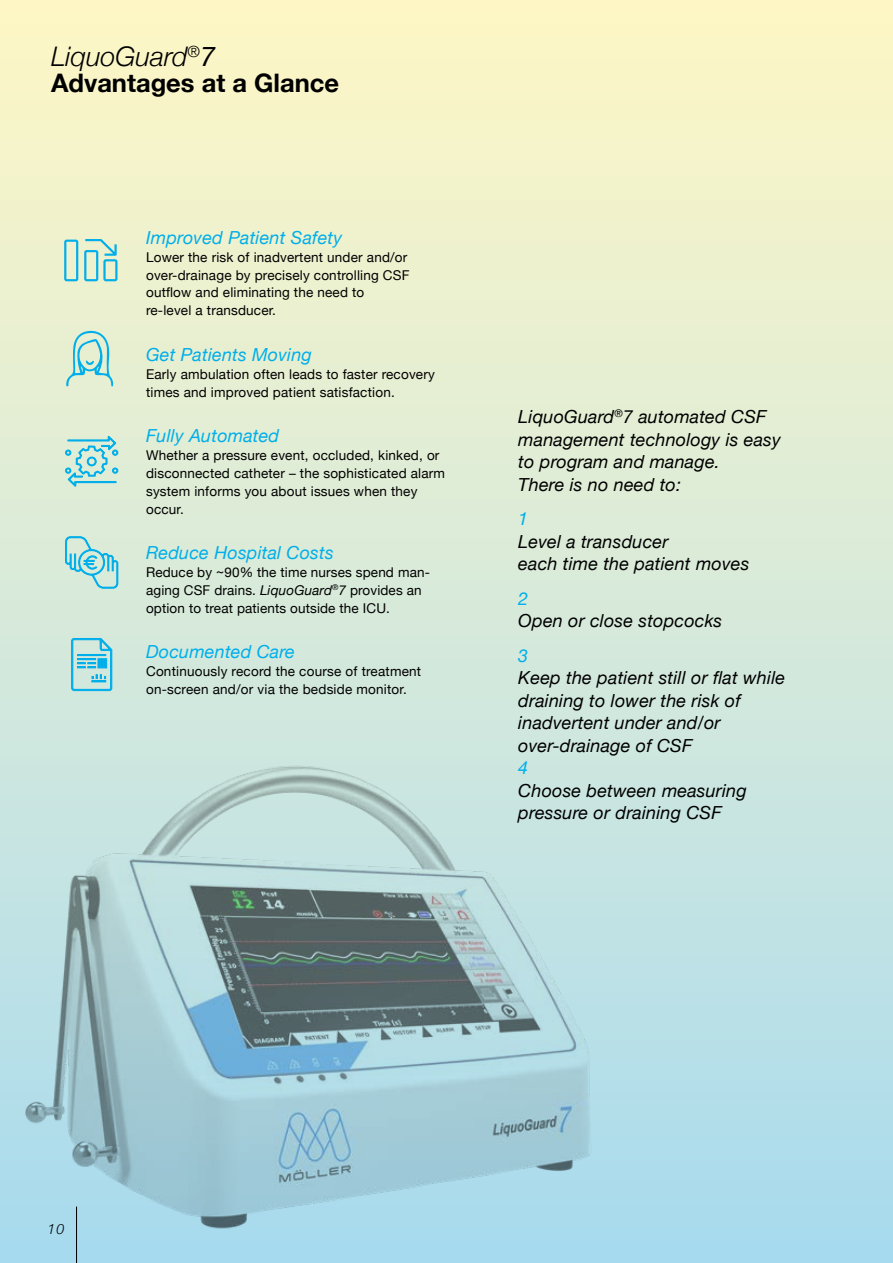
<style>
.page{position:relative;width:893px;height:1263px;background:#fff}
.page>*{position:absolute;margin:0;border:0;box-sizing:border-box;transform-origin:0 0}
.t1{font:italic 300 27px "Helvetica Neue";color:#000}
.t2{font:700 25.5px "Helvetica Neue";color:#000}
.t3{font:italic 18px/22.5px "Helvetica Neue";letter-spacing:.01em;color:#000}
.t4{font:italic 18px "Helvetica Neue";letter-spacing:.01em;color:#00aeea}
.t5{font:italic 300 14.25px "Helvetica Neue";color:#000}
.t6{font:13.5px/18px "Helvetica Neue";letter-spacing:.015em;color:#000}
.s1{font-weight:400}
.s2{font-style:italic}
</style>
<div class="page">
<div style="left:0;top:0;width:893px;height:1263px;background:linear-gradient(to bottom,#fff7c5,#a9dbef)"></div>
<img style="left:0;top:731px;width:616px;height:532px">
<svg style="left:66px;top:331px;width:47px;height:55px;background:#b4e0d6"></svg>
<svg style="left:65px;top:435px;width:54px;height:52px;background:#a8dcda"></svg>
<svg style="left:65px;top:536px;width:54px;height:53px;background:#a6dcdc"></svg>
<svg style="left:71px;top:638px;width:41px;height:53px;background:#8fd5e0"></svg>
<div style="left:98px;top:658px;width:9px;height:10px;background:#00aeea;border:1px solid #00aeea"></div>
<svg style="left:64px;top:240px;width:14px;height:41px"></svg>
<svg style="left:84px;top:239px;width:33px;height:42px"></svg>
<h1 class="t1" style="left:51px;top:35px;width:166px">LiquoGuard<sup>®</sup><span class="s1">7</span></h1>
<h2 class="t2" style="left:51px;top:63px;width:290px">Advantages at a Glance</h2>
<h3 class="t4" style="left:146px;top:224px;width:197px">Improved Patient Safety</h3>
<p class="t6" style="left:146px;top:248px;width:265px">Lower the risk of inadvertent under and/or over-drainage by precisely controlling CSF outflow and eliminating the need to re-level a transducer.</p>
<h3 class="t4" style="left:146px;top:341px;width:167px">Get Patients Moving</h3>
<p class="t6" style="left:146px;top:365px;width:290px">Early ambulation often leads to faster recovery times and improved patient satisfaction.</p>
<h3 class="t4" style="left:146px;top:422px;width:135px">Fully Automated</h3>
<p class="t6" style="left:146px;top:446px;width:301px">Whether a pressure event, occluded, kinked, or disconnected catheter – the sophisticated alarm system informs you about issues when they occur.</p>
<h3 class="t4" style="left:146px;top:539px;width:189px">Reduce Hospital Costs</h3>
<p class="t6" style="left:146px;top:563px;width:285px">Reduce by ~90% the time nurses spend man&shy;aging CSF drains. <span class="s2">LiquoGuard</span><sup>®</sup><span class="s2">7</span> provides an option to treat patients outside the ICU.</p>
<h3 class="t4" style="left:146px;top:638px;width:150px">Documented Care</h3>
<p class="t6" style="left:146px;top:662px;width:277px">Continuously record the course of treatment on-screen and/or via the bedside monitor.</p>
<h3 class="t3" style="left:518px;top:406px;width:264px">LiquoGuard<sup>®</sup>7 automated CSF management technology is easy to program and manage.<br>There is no need to:</h3>
<h3 class="t4" style="left:518px;top:506px;width:12px">1</h3>
<h3 class="t3" style="left:518px;top:531px;width:233px">Level a transducer<br>each time the patient moves</h3>
<h3 class="t4" style="left:518px;top:585px;width:12px">2</h3>
<h3 class="t3" style="left:518px;top:610px;width:205px">Open or close stopcocks</h3>
<h3 class="t4" style="left:518px;top:642px;width:12px">3</h3>
<h3 class="t3" style="left:518px;top:667px;width:268px">Keep the patient still or flat while draining to lower the risk of inadvertent under and/or over-drainage of CSF</h3>
<h3 class="t4" style="left:518px;top:755px;width:12px">4</h3>
<h3 class="t3" style="left:518px;top:780px;width:230px">Choose between measuring pressure or draining CSF</h3>
<p class="t5" style="left:48px;top:1218px;width:18px">10</p>
</div>
